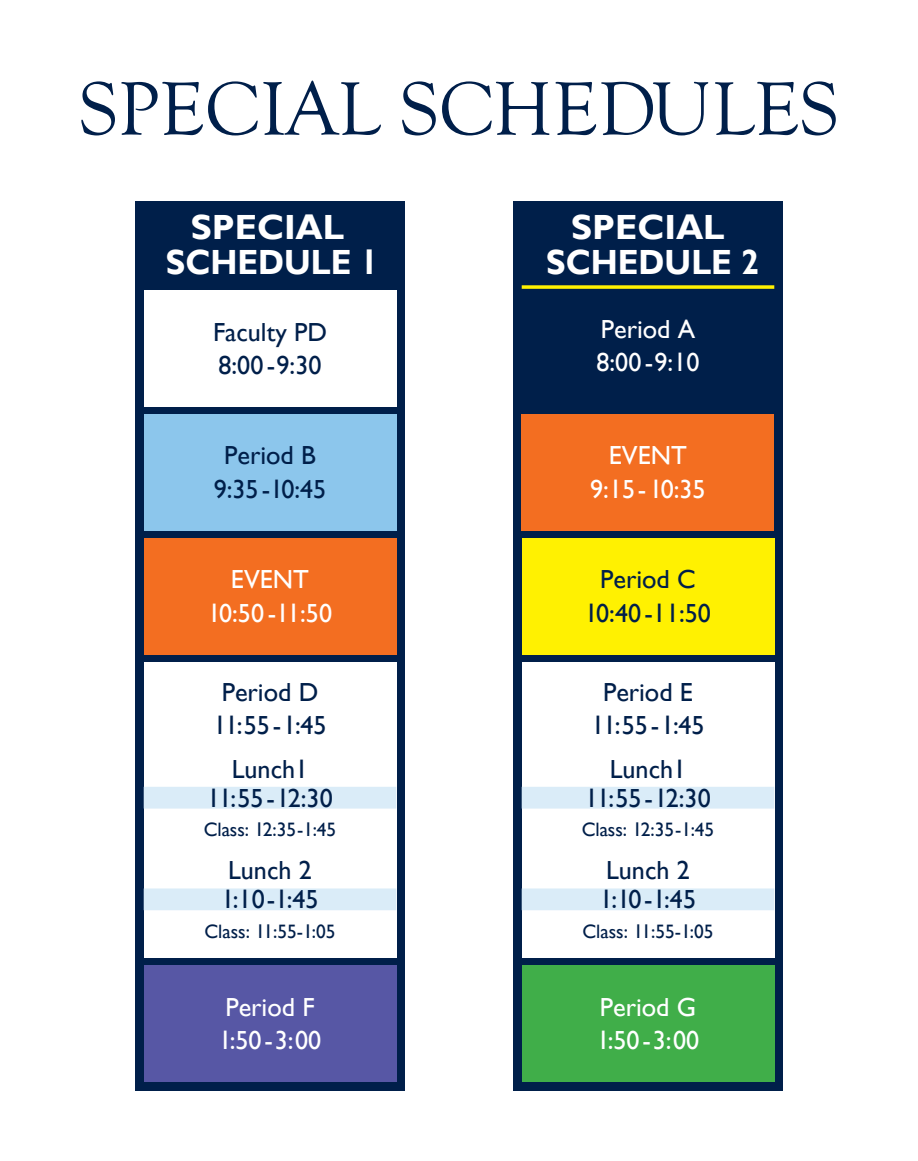
<style>
.page{position:relative;width:918px;height:1161px;background:#fff}
.page>*{position:absolute;margin:0;border:0;box-sizing:border-box;transform-origin:0 0}
.t1{font:78px "Goudy Old Style T";color:#001f4a}
.t2{font:700 34.95px "Gill Sans";color:#fff;scale:.93 1}
.t3{font:700 34.95px "Gill Sans";color:#fff}
.Schedule_text{font:26.1px/29.1px "Gill Sans";color:#001f4a;text-align:center}
.Schedule_text-2{font:26.1px "Gill Sans";color:#fff}
.Schedule_text-3{font:19.35px "Gill Sans";color:#001f4a}
</style>
<div class="page">
<div style="left:135px;top:201px;width:270px;height:890px;background:#001f4a"></div>
<div style="left:144px;top:414px;width:252px;height:117px;background:#8cc6ec"></div>
<div style="left:144px;top:538px;width:252px;height:116px;background:#f36e21"></div>
<div style="left:144px;top:662px;width:252px;height:296px;background:#fff"></div>
<div style="left:144px;top:787px;width:252px;height:22px;background:#daecf8"></div>
<div style="left:144px;top:888px;width:252px;height:22px;background:#daecf8"></div>
<div style="left:144px;top:965px;width:252px;height:117px;background:#5757a5"></div>
<div style="left:144px;top:290px;width:252px;height:117px;background:#fff"></div>
<div style="left:513px;top:201px;width:270px;height:890px;background:#001f4a"></div>
<div style="left:522px;top:538px;width:252px;height:116px;background:#fff101"></div>
<div style="left:522px;top:414px;width:252px;height:117px;background:#f36e21"></div>
<div style="left:522px;top:662px;width:252px;height:296px;background:#fff"></div>
<div style="left:522px;top:787px;width:252px;height:22px;background:#daecf8"></div>
<div style="left:522px;top:888px;width:252px;height:22px;background:#daecf8"></div>
<div style="left:522px;top:965px;width:252px;height:117px;background:#40ae49"></div>
<svg style="left:522px;top:285px;width:252px;height:4px"></svg>
<p class="t1" style="left:79px;top:66px;width:761px">SPECIAL SCHEDULES</p>
<p class="t3" style="left:191px;top:206px;width:155px">SPECIAL</p>
<p class="t2" style="left:166px;top:241px;width:230px">SCHEDULE 1</p>
<p class="Schedule_text" style="left:213px;top:317px;width:116px">Faculty PD</p>
<p class="Schedule_text" style="left:219px;top:351px;width:105px">8:00-9:30</p>
<p class="Schedule_text" style="left:224px;top:441px;width:93px">Period B</p>
<p class="Schedule_text" style="left:214px;top:475px;width:114px">9:35-10:45</p>
<p class="Schedule_text-2" style="left:231px;top:564px;width:80px">EVENT</p>
<p class="Schedule_text-2" style="left:208px;top:598px;width:126px">10:50 -11:50</p>
<p class="Schedule_text" style="left:222px;top:677px;width:98px">Period D</p>
<p class="Schedule_text" style="left:214px;top:711px;width:114px">11:55-1:45</p>
<p class="Schedule_text" style="left:207px;top:754px;width:127px">Lunch1<br>11:55-12:30</p>
<p class="Schedule_text-3" style="left:204px;top:818px;width:134px">Class: 12:35-1:45</p>
<p class="Schedule_text" style="left:221px;top:856px;width:99px;text-align:left">Lunch 2<br>1:10-1:45</p>
<p class="Schedule_text-3" style="left:204px;top:920px;width:133px">Class: 11:55-1:05</p>
<p class="Schedule_text-2" style="left:225px;top:992px;width:91px">Period F</p>
<p class="Schedule_text-2" style="left:219px;top:1025px;width:104px">1:50-3:00</p>
<p class="t3" style="left:571px;top:206px;width:155px">SPECIAL</p>
<p class="t2" style="left:546px;top:241px;width:230px">SCHEDULE 2</p>
<p class="Schedule_text-2" style="left:601px;top:313px;width:96px">Period A</p>
<p class="Schedule_text-2" style="left:597px;top:347px;width:105px">8:00-9:10</p>
<p class="Schedule_text-2" style="left:609px;top:440px;width:80px">EVENT</p>
<p class="Schedule_text-2" style="left:590px;top:474px;width:117px">9:15- 10:35</p>
<p class="Schedule_text" style="left:600px;top:565px;width:97px">Period C</p>
<p class="Schedule_text" style="left:585px;top:599px;width:128px">10:40-11:50</p>
<p class="Schedule_text" style="left:603px;top:677px;width:92px">Period E</p>
<p class="Schedule_text" style="left:592px;top:711px;width:114px">11:55-1:45</p>
<p class="Schedule_text" style="left:585px;top:754px;width:127px">Lunch1<br>11:55-12:30</p>
<p class="Schedule_text-3" style="left:582px;top:818px;width:134px">Class: 12:35-1:45</p>
<p class="Schedule_text" style="left:600px;top:856px;width:98px;text-align:left">Lunch 2<br>1:10-1:45</p>
<p class="Schedule_text-3" style="left:582px;top:920px;width:133px">Class: 11:55-1:05</p>
<p class="Schedule_text-2" style="left:600px;top:992px;width:98px">Period G</p>
<p class="Schedule_text-2" style="left:597px;top:1025px;width:104px">1:50-3:00</p>
</div>
